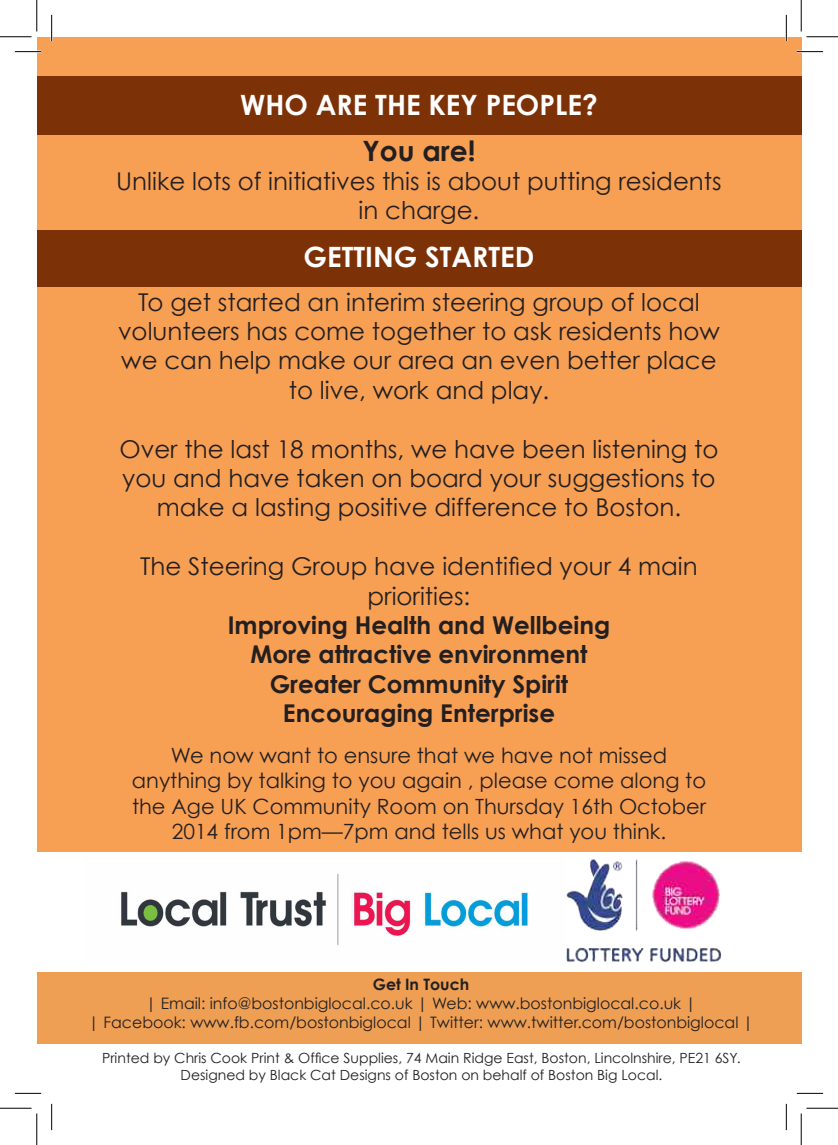
<style>
.page{position:relative;width:838px;height:1145px;background:#fff}
.page>*{position:absolute;margin:0;border:0;box-sizing:border-box;transform-origin:0 0}
.t1{font:700 28px "Century Gothic";color:#fff}
.t2{font:700 28px "Century Gothic";color:#231f20}
.t3{font:24.5px/29.4px "Century Gothic";color:#231f20;text-align:center}
.t4{font:700 24.5px "Century Gothic";color:#231f20}
.t5{font:21px/25.2px "Century Gothic";color:#231f20;text-align:center}
.t6{font:15.75px "Century Gothic";color:#231f20}
.t7{font:700 15.75px "Century Gothic";color:#231f20}
.t8{font:14px/16.8px "Century Gothic";color:#231f20;text-align:center}
</style>
<div class="page">
<div style="left:37px;top:972px;width:764px;height:72px;background:#ee9f54"></div>
<div style="left:37px;top:37px;width:764px;height:815px;background:#f79f53"></div>
<img style="left:119px;top:874px;width:409px;height:71px">
<img style="left:566px;top:859px;width:156px;height:103px">
<div style="left:37px;top:76px;width:764px;height:59px;background:#7d3106"></div>
<div style="left:37px;top:230px;width:764px;height:57px;background:#7d3106"></div>
<hr style="left:15px;top:51px;width:26px;height:2px;background:#fff">
<hr style="left:796px;top:51px;width:27px;height:2px;background:#fff">
<hr style="left:51px;top:15px;width:2px;height:26px;background:#fff">
<hr style="left:785px;top:15px;width:2px;height:26px;background:#fff">
<svg style="left:15px;top:51px;width:26px;height:1px"></svg>
<svg style="left:796px;top:51px;width:27px;height:1px"></svg>
<svg style="left:15px;top:1093px;width:26px;height:1px"></svg>
<svg style="left:796px;top:1093px;width:27px;height:1px"></svg>
<svg style="left:51px;top:15px;width:1px;height:26px"></svg>
<svg style="left:51px;top:1104px;width:1px;height:26px"></svg>
<svg style="left:786px;top:15px;width:1px;height:26px"></svg>
<svg style="left:786px;top:1104px;width:1px;height:26px"></svg>
<hr style="left:0;top:36px;width:32px;height:1px;background:#000">
<hr style="left:806px;top:36px;width:31px;height:1px;background:#000">
<hr style="left:0;top:1108px;width:32px;height:1px;background:#000">
<hr style="left:806px;top:1108px;width:31px;height:1px;background:#000">
<hr style="left:36px;top:0;width:1px;height:31px;background:#000">
<hr style="left:36px;top:1113px;width:1px;height:32px;background:#000">
<hr style="left:800px;top:0;width:1px;height:31px;background:#000">
<hr style="left:800px;top:1113px;width:1px;height:32px;background:#000">
<p class="t1" style="left:240px;top:87px;width:359px">WHO ARE THE KEY PEOPLE?</p>
<p class="t2" style="left:362px;top:133px;width:115px">You are!</p>
<p class="t3" style="left:116px;top:166px;width:607px">Unlike lots of initiatives this is about putting residents in charge.</p>
<p class="t1" style="left:303px;top:240px;width:232px">GETTING STARTED</p>
<p class="t3" style="left:118px;top:287px;width:603px">To get started an interim steering group of local volunteers has come together to ask residents how we can help make our area an even better place to live, work and play.</p>
<p class="t3" style="left:119px;top:434px;width:600px">Over the last 18 months, we have been listening to you and have taken on board your suggestions to make a lasting positive difference to Boston.</p>
<p class="t3" style="left:140px;top:551px;width:559px">The Steering Group have identified your 4 main</p>
<p class="t3" style="left:367px;top:581px;width:104px">priorities:</p>
<p class="t4" style="left:228px;top:610px;width:384px">Improving Health and Wellbeing</p>
<p class="t4" style="left:250px;top:639px;width:339px">More attractive environment</p>
<p class="t4" style="left:270px;top:668px;width:300px">Greater Community Spirit</p>
<p class="t4" style="left:283px;top:698px;width:273px">Encouraging Enterprise</p>
<p class="t5" style="left:171px;top:743px;width:497px">We now want to ensure that we have not missed</p>
<p class="t5" style="left:132px;top:768px;width:575px">anything by talking to you again , please come along to the Age UK Community Room on Thursday 16th October<br>2014 from 1pm—7pm and tells us what you think.</p>
<p class="t7" style="left:373px;top:975px;width:98px">Get In Touch</p>
<p class="t6" style="left:146px;top:994px;width:551px">| Email: info@bostonbiglocal.co.uk | Web: www.bostonbiglocal.co.uk |</p>
<p class="t6" style="left:88px;top:1013px;width:666px">| Facebook: www.fb.com/bostonbiglocal | Twitter: www.twitter.com/bostonbiglocal |</p>
<p class="t8" style="left:102px;top:1049px;width:640px">Printed by Chris Cook Print &amp; Office Supplies, 74 Main Ridge East, Boston, Lincolnshire, PE21 6SY.<br>Designed by Black Cat Designs of Boston on behalf of Boston Big Local.</p>
</div>
